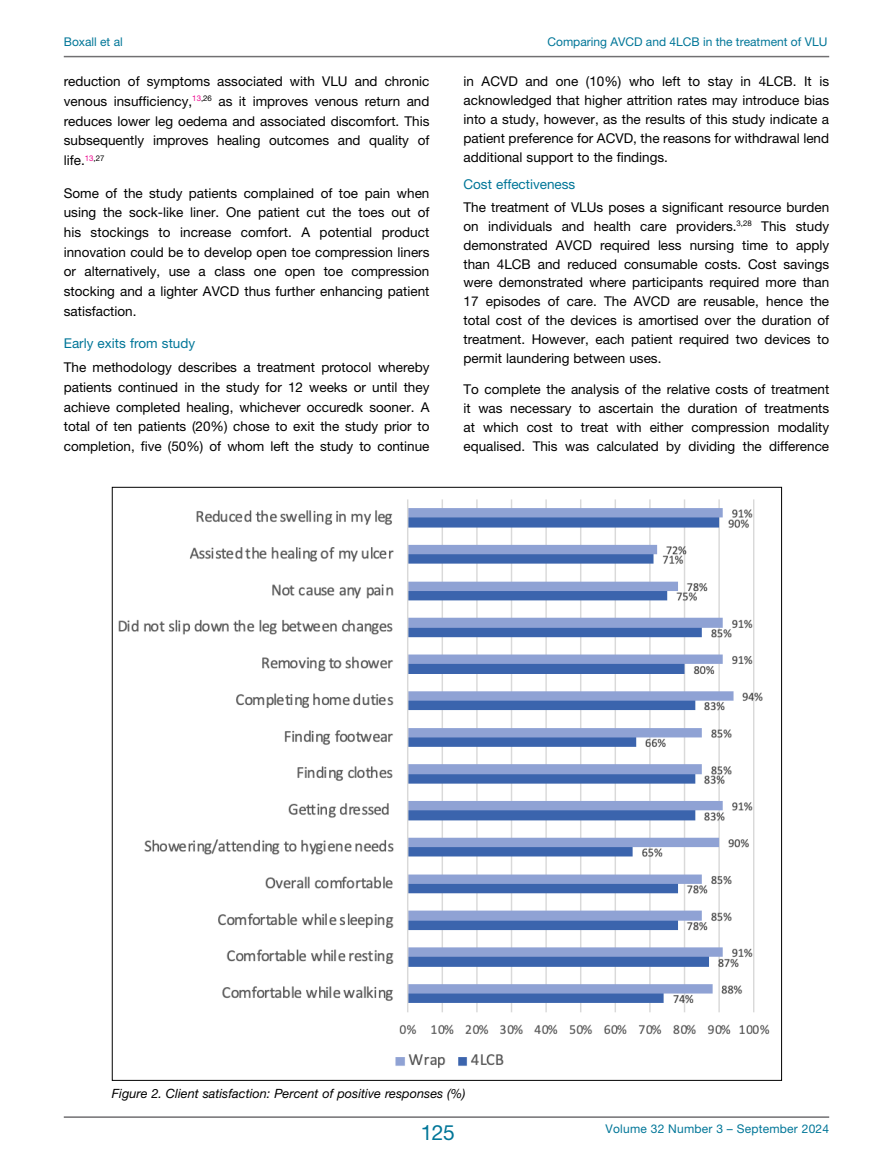
<style>
.page{position:relative;width:893px;height:1170px;background:#fff}
.page>*{position:absolute;margin:0;border:0;box-sizing:border-box;transform-origin:0 0}
.t1{font:21px "Helvetica Neue LT Pro";color:#007698}
.t2{font:13.5px/18.9px "Helvetica Neue LT Pro";color:#000;text-align:justify}
.t3{font:13.5px "Helvetica Neue LT Pro";color:#007698}
.t4{font:italic 12.75px "Helvetica Neue LT Pro";color:#000}
.t5{font:12px "Helvetica Neue LT Pro";color:#007698}
.t6{font:12px "Helvetica Neue LT Pro";letter-spacing:.02em;color:#007698}
</style>
<div class="page">
<hr style="left:64px;top:1116px;width:765px;height:1px;background:#717072">
<hr style="left:64px;top:56px;width:765px;height:1px;background:#717072">
<img style="left:118px;top:499px;width:652px;height:569px">
<p class="t5" style="left:64px;top:34px;width:61px">Boxall et al</p>
<p class="t5" style="left:547px;top:34px;width:281px">Comparing AVCD and 4LCB in the treatment of VLU</p>
<p class="t2" style="left:64px;top:71px;width:367px;line-height:19.6px">reduction of symptoms associated with VLU and chronic venous insufficiency,<sup>13</sup><sup>,26</sup> as it improves venous return and reduces lower leg oedema and associated discomfort. This subsequently improves healing outcomes and quality of life.<sup>13</sup><sup>,27</sup></p>
<p class="t2" style="left:64px;top:183px;width:367px;line-height:19.6px">Some of the study patients complained of toe pain when using the sock-like liner. One patient cut the toes out of his stockings to increase comfort. A potential product innovation could be to develop open toe compression liners or alternatively, use a class one open toe compression stocking and a lighter AVCD thus further enhancing patient satisfaction.</p>
<p class="t3" style="left:64px;top:335px;width:133px">Early exits from study</p>
<p class="t2" style="left:64px;top:357px;width:367px;line-height:19.6px">The methodology describes a treatment protocol whereby patients continued in the study for 12 weeks or until they achieve completed healing, whichever occuredk sooner. A total of ten patients (20%) chose to exit the study prior to completion, five (50%) of whom left the study to continue</p>
<p class="t2" style="left:463px;top:72px;width:367px">in ACVD and one (10%) who left to stay in 4LCB. It is acknowledged that higher attrition rates may introduce bias into a study, however, as the results of this study indicate a patient preference for ACVD, the reasons for withdrawal lend additional support to the findings.</p>
<p class="t3" style="left:463px;top:176px;width:113px">Cost effectiveness</p>
<p class="t2" style="left:463px;top:198px;width:367px">The treatment of VLUs poses a significant resource burden on individuals and health care providers.<sup>3,28</sup> This study demonstrated AVCD required less nursing time to apply than 4LCB and reduced consumable costs. Cost savings were demonstrated where participants required more than 17 episodes of care. The AVCD are reusable, hence the total cost of the devices is amortised over the duration of treatment. However, each patient required two devices to permit laundering between uses.</p>
<p class="t2" style="left:463px;top:380px;width:367px">To complete the analysis of the relative costs of treatment it was necessary to ascertain the duration of treatments at which cost to treat with either compression modality equalised. This was calculated by dividing the difference</p>
<p class="t4" style="left:112px;top:1085px;width:355px">Figure 2. Client satisfaction: Percent of positive responses (%)</p>
<h1 class="t1" style="left:421px;top:1119px;width:36px">125</h1>
<p class="t6" style="left:606px;top:1121px;width:225px">Volume 32 Number 3 – September 2024</p>
</div>
